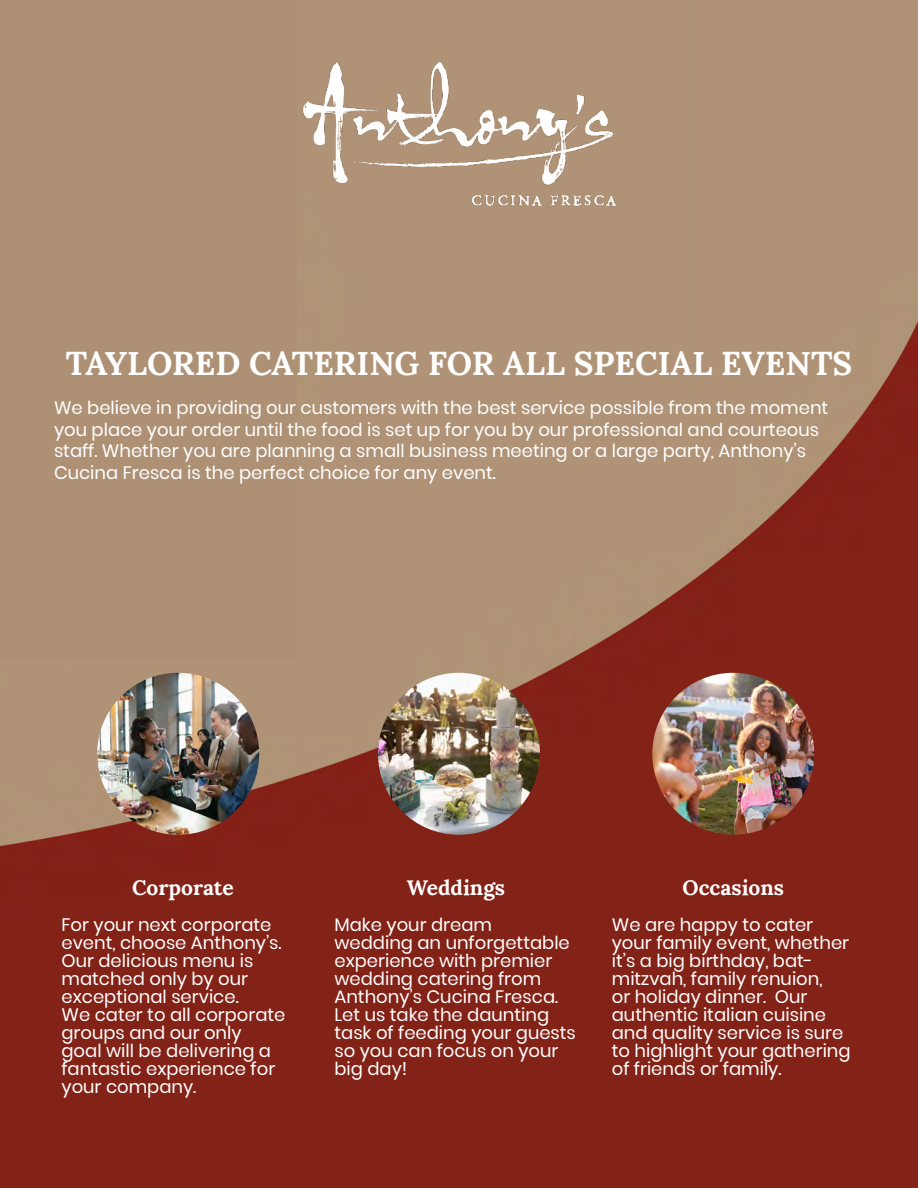
<style>
.page{position:relative;width:918px;height:1188px;background:#fff}
.page>*{position:absolute;margin:0;border:0;box-sizing:border-box;transform-origin:0 0}
.t1{font:700 33px "Lora";color:#fff}
.t2{font:700 21px "Lora";color:#fff}
.t3{font:18px/18px "Poppins";color:#fff}
</style>
<div class="page">
<img style="left:0;top:0;width:918px;height:1188px">
<img style="left:297px;top:54px;width:329px;height:158px">
<img style="left:97px;top:673px;width:162px;height:162px;border-radius:81px">
<img style="left:378px;top:673px;width:162px;height:162px;border-radius:81px">
<img style="left:652px;top:673px;width:162px;height:162px;border-radius:81px">
<div style="left:0;top:0;width:297px;height:660px;background:#ae9175"></div>
<p class="t1" style="left:66px;top:335px;width:788px">TAYLORED CATERING FOR ALL SPECIAL EVENTS</p>
<p class="t3" style="left:54px;top:397px;width:776px;line-height:21.6px">We believe in providing our customers with the best service possible from the moment you place your order until the food is set up for you by our professional and courteous staff. Whether you are planning a small business meeting or a large party, Anthony’s Cucina Fresca is the perfect choice for any event.</p>
<p class="t2" style="left:132px;top:870px;width:103px">Corporate</p>
<p class="t3" style="left:62px;top:916px;width:222px">For your next corporate event, choose Anthony’s.<br>Our delicious menu is matched only by our exceptional service.</p>
<p class="t3" style="left:62px;top:1006px;width:226px">We cater to all corporate groups and our only goal will be delivering a fantastic experience for your company.</p>
<p class="t2" style="left:407px;top:870px;width:100px">Weddings</p>
<p class="t3" style="left:334px;top:916px;width:243px">Make your dream<br>wedding an unforgettable experience with premier wedding catering from<br>Anthony’s Cucina Fresca.<br>Let us take the daunting task of feeding your guests so you can focus on your big day!</p>
<p class="t2" style="left:683px;top:870px;width:103px">Occasions</p>
<p class="t3" style="left:612px;top:916px;width:240px">We are happy to cater your family event, whether it’s a big birthday, bat&shy;mitzvah, family renuion,<br>or holiday dinner. Our authentic italian cuisine and quality service is sure to highlight your gathering of friends or family.</p>
</div>
